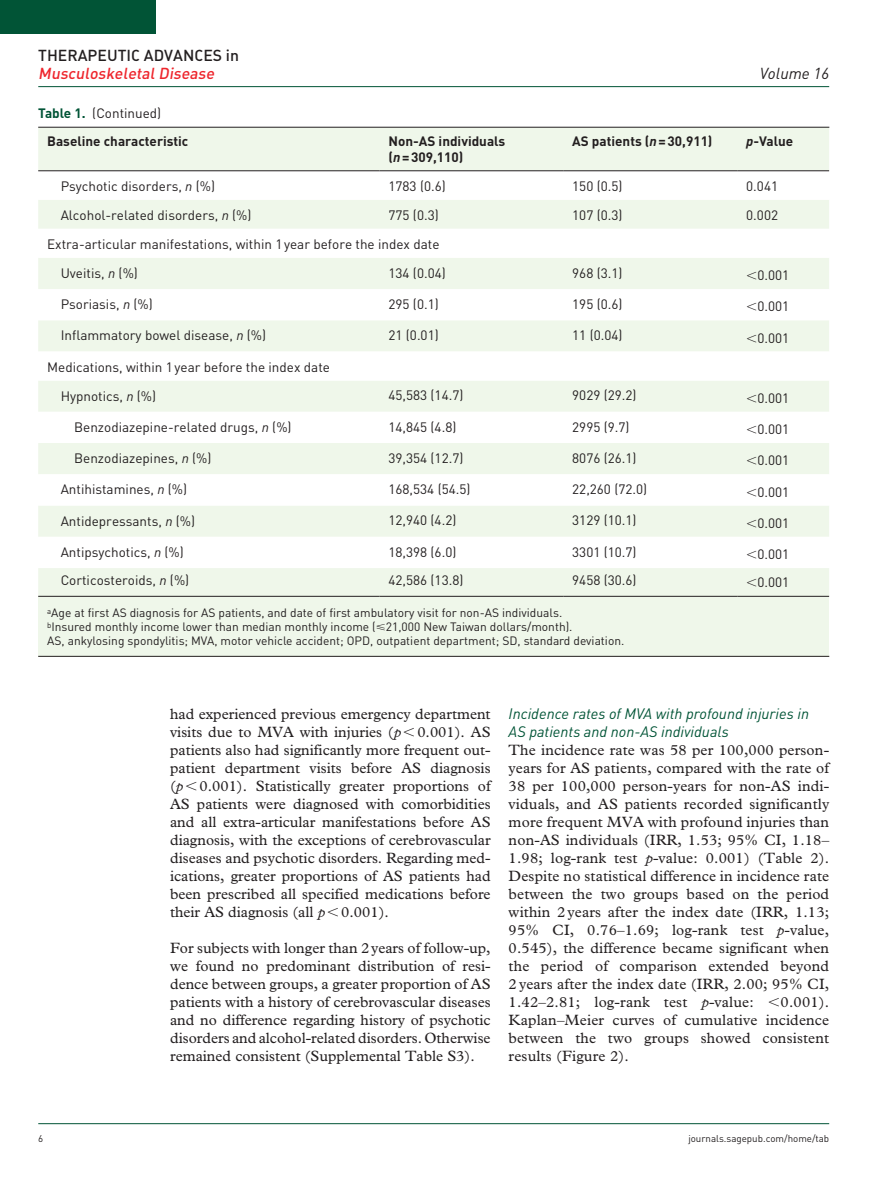
<style>
.page{position:relative;width:893px;height:1191px;background:#fff}
.page>*{position:absolute;margin:0;border:0;box-sizing:border-box;transform-origin:0 0}
.t1{font:italic 15.75px "DIN Medium Alternate";color:#ee262d}
.t2{font:15.75px "DIN Medium Alternate";color:#231f20}
.t3{font:italic 15.75px "DIN";color:#231f20}
.t4{font:15px/18px "Plantin Std";letter-spacing:.005em;color:#231f20;text-align:justify}
.t5{font:italic 15px/18px "DIN";color:#015436}
.t6{font:13.5px/29px "DIN";color:#231f20}
.t7{font:700 13.5px/15.8px "DIN";color:#231f20}
.t8{font:12px/14.2px "DIN";color:#231f20}
.t9{font:9.75px "DIN";color:#231f20}
.s1{font-weight:700;color:#015436}
.s2{font-style:italic}
</style>
<div class="page">
<hr style="left:38px;top:86px;width:791px;height:1px;background:#015436">
<hr style="left:38px;top:1123px;width:791px;height:1px;background:#015436">
<div style="left:0;top:0;width:155px;height:34px;background:#015436"></div>
<div style="left:38px;top:596px;width:791px;height:60px;background:#eff7ea"></div>
<hr style="left:38px;top:656px;width:791px;height:1px;background:#231f20">
<div style="left:38px;top:128px;width:791px;height:468px;background:#eff7ea"></div>
<svg style="left:38px;top:171px;width:791px;height:397px"></svg>
<hr style="left:38px;top:170px;width:341px;height:1px;background:#231f20">
<hr style="left:379px;top:170px;width:184px;height:1px;background:#231f20">
<hr style="left:563px;top:170px;width:174px;height:1px;background:#231f20">
<hr style="left:737px;top:170px;width:92px;height:1px;background:#231f20">
<hr style="left:38px;top:596px;width:341px;height:1px;background:#231f20">
<hr style="left:379px;top:596px;width:184px;height:1px;background:#231f20">
<hr style="left:563px;top:596px;width:174px;height:1px;background:#231f20">
<hr style="left:737px;top:596px;width:92px;height:1px;background:#231f20">
<hr style="left:38px;top:127px;width:791px;height:1px;background:#231f20">
<svg style="left:747px;top:272px;width:9px;height:7px"></svg>
<svg style="left:747px;top:303px;width:9px;height:8px"></svg>
<svg style="left:747px;top:334px;width:9px;height:8px"></svg>
<svg style="left:747px;top:394px;width:9px;height:8px"></svg>
<svg style="left:747px;top:426px;width:9px;height:7px"></svg>
<svg style="left:747px;top:457px;width:9px;height:8px"></svg>
<svg style="left:747px;top:488px;width:9px;height:8px"></svg>
<svg style="left:747px;top:519px;width:9px;height:8px"></svg>
<svg style="left:747px;top:551px;width:9px;height:7px"></svg>
<svg style="left:747px;top:579px;width:9px;height:8px"></svg>
<p class="t2" style="left:38px;top:45px;width:202px">THERAPEUTIC ADVANCES IN</p>
<p class="t1" style="left:38px;top:63px;width:181px">MusculoskeletalDisease</p>
<p class="t3" style="left:760px;top:63px;width:71px">Volume 16</p>
<p class="t6" style="left:38px;top:98px;width:125px"><span class="s1">Table 1.</span> (Continued)</p>
<p class="t7" style="left:47px;top:133px;width:143px">Baseline characteristic</p>
<p class="t7" style="left:388px;top:133px;width:118px">Non-AS individuals (<span class="s2">n</span>=309,110)</p>
<p class="t7" style="left:572px;top:133px;width:142px">AS patients (<span class="s2">n</span>=30,911)</p>
<p class="t7" style="left:746px;top:133px;width:48px"><span class="s2">p</span>-Value</p>
<p class="t6" style="left:61px;top:171px;width:156px">Psychotic disorders, <span class="s2">n</span> (%)</p>
<p class="t6" style="left:388px;top:171px;width:59px">1783 (0.6)</p>
<p class="t6" style="left:572px;top:171px;width:52px">150 (0.5)</p>
<p class="t6" style="left:746px;top:171px;width:33px">0.041</p>
<p class="t6" style="left:61px;top:200px;width:192px">Alcohol-related disorders, <span class="s2">n</span> (%)</p>
<p class="t6" style="left:388px;top:200px;width:52px">775 (0.3)</p>
<p class="t6" style="left:572px;top:200px;width:52px">107 (0.3)</p>
<p class="t6" style="left:746px;top:200px;width:33px">0.002</p>
<p class="t6" style="left:61px;top:229px;width:380px;text-indent:-14px">Extra-articular manifestations, within 1year before the index date<br>Uveitis, <span class="s2">n</span> (%)</p>
<p class="t6" style="left:388px;top:258px;width:59px">134 (0.04)</p>
<p class="t6" style="left:572px;top:258px;width:52px">968 (3.1)</p>
<p class="t6" style="left:757px;top:260px;width:33px">0.001</p>
<p class="t6" style="left:61px;top:289px;width:94px">Psoriasis, <span class="s2">n</span> (%)</p>
<p class="t6" style="left:388px;top:289px;width:52px">295 (0.1)</p>
<p class="t6" style="left:572px;top:289px;width:52px">195 (0.6)</p>
<p class="t6" style="left:757px;top:292px;width:33px">0.001</p>
<p class="t6" style="left:61px;top:321px;width:207px">Inflammatory bowel disease, <span class="s2">n</span> (%)</p>
<p class="t6" style="left:388px;top:321px;width:52px">21 (0.01)</p>
<p class="t6" style="left:572px;top:321px;width:52px">11 (0.04)</p>
<p class="t6" style="left:757px;top:323px;width:33px">0.001</p>
<p class="t6" style="left:61px;top:352px;width:271px;text-indent:-14px">Medications, within 1year before the index date<br>Hypnotics, <span class="s2">n</span> (%)</p>
<p class="t6" style="left:388px;top:381px;width:76px">45,583 (14.7)</p>
<p class="t6" style="left:572px;top:381px;width:66px">9029 (29.2)</p>
<p class="t6" style="left:757px;top:383px;width:33px">0.001</p>
<p class="t6" style="left:74px;top:412px;width:219px">Benzodiazepine-related drugs, <span class="s2">n</span> (%)</p>
<p class="t6" style="left:388px;top:412px;width:69px">14,845 (4.8)</p>
<p class="t6" style="left:572px;top:412px;width:59px">2995 (9.7)</p>
<p class="t6" style="left:757px;top:414px;width:33px">0.001</p>
<p class="t6" style="left:74px;top:443px;width:139px">Benzodiazepines, <span class="s2">n</span> (%)</p>
<p class="t6" style="left:388px;top:443px;width:76px">39,354 (12.7)</p>
<p class="t6" style="left:572px;top:443px;width:66px">8076 (26.1)</p>
<p class="t6" style="left:757px;top:445px;width:33px">0.001</p>
<p class="t6" style="left:61px;top:474px;width:128px">Antihistamines, <span class="s2">n</span> (%)</p>
<p class="t6" style="left:388px;top:474px;width:84px">168,534 (54.5)</p>
<p class="t6" style="left:572px;top:474px;width:76px">22,260 (72.0)</p>
<p class="t6" style="left:757px;top:477px;width:33px">0.001</p>
<p class="t6" style="left:61px;top:506px;width:136px">Antidepressants, <span class="s2">n</span> (%)</p>
<p class="t6" style="left:388px;top:506px;width:69px">12,940 (4.2)</p>
<p class="t6" style="left:572px;top:506px;width:66px">3129 (10.1)</p>
<p class="t6" style="left:757px;top:508px;width:33px">0.001</p>
<p class="t6" style="left:61px;top:537px;width:125px">Antipsychotics, <span class="s2">n</span> (%)</p>
<p class="t6" style="left:388px;top:537px;width:69px">18,398 (6.0)</p>
<p class="t6" style="left:572px;top:537px;width:66px">3301 (10.7)</p>
<p class="t6" style="left:757px;top:539px;width:33px">0.001</p>
<p class="t6" style="left:61px;top:565px;width:130px">Corticosteroids, <span class="s2">n</span> (%)</p>
<p class="t6" style="left:388px;top:565px;width:76px">42,586 (13.8)</p>
<p class="t6" style="left:572px;top:565px;width:66px">9458 (30.6)</p>
<p class="t6" style="left:757px;top:567px;width:33px">0.001</p>
<p class="t8" style="left:47px;top:605px;width:579px"><sup>a</sup>Age at first AS diagnosis for AS patients, and date of first ambulatory visit for non-AS individuals.<br><sup>b</sup>Insured monthly income lower than median monthly income (⩽21,000 New Taiwan dollars/month).<br>AS, ankylosing spondylitis; MVA, motor vehicle accident; OPD, outpatient department; SD, standard deviation.</p>
<p class="t4" style="left:170px;top:705px;width:322px">had experienced previous emergency department visits due to MVA with injuries (<span class="s2">p</span> 0.001). AS patients also had significantly more frequent out&shy;patient department visits before AS diagnosis (<span class="s2">p</span> 0.001). Statistically greater proportions of AS patients were diagnosed with comorbidities and all extra-articular manifestations before AS diagnosis, with the exceptions of cerebrovascular diseases and psychotic disorders. Regarding med&shy;ications, greater proportions of AS patients had been prescribed all specified medications before their AS diagnosis (all <span class="s2">p</span> 0.001).</p>
<p class="t4" style="left:170px;top:939px;width:322px">For subjects with longer than 2years of follow-up, we found no predominant distribution of resi&shy;dence between groups, a greater proportion of AS patients with a history of cerebrovascular diseases and no difference regarding history of psychotic disorders and alcohol-related disorders. Otherwise remained consistent (Supplemental Table S3).</p>
<p class="t5" style="left:509px;top:704px;width:302px">Incidence rates of MVA with profound injuries in<br>AS patients and non-AS individuals</p>
<p class="t4" style="left:509px;top:741px;width:322px">The incidence rate was 58 per 100,000 person&shy;years for AS patients, compared with the rate of 38 per 100,000 person-years for non-AS indi&shy;viduals, and AS patients recorded significantly more frequent MVA with profound injuries than non-AS individuals (IRR, 1.53; 95% CI, 1.18– 1.98; log-rank test <span class="s2">p</span>-value: 0.001) (Table 2).<br>Despite no statistical difference in incidence rate between the two groups based on the period within 2 years after the index date (IRR, 1.13; 95% CI, 0.76–1.69; log-rank test <span class="s2">p</span>-value, 0.545), the difference became significant when the period of comparison extended beyond 2 years after the index date (IRR, 2.00; 95% CI, 1.42–2.81; log-rank test <span class="s2">p</span>-value:</p>
<p class="t4" style="left:509px;top:993px;width:322px;text-indent:272px">0.001).<br>Kaplan–Meier curves of cumulative incidence between the two groups showed consistent results (Figure 2).</p>
<p class="t9" style="left:38px;top:1132px;width:7px">6</p>
<p class="t9" style="left:688px;top:1132px;width:142px">journals.sagepub.com/home/tab</p>
</div>
